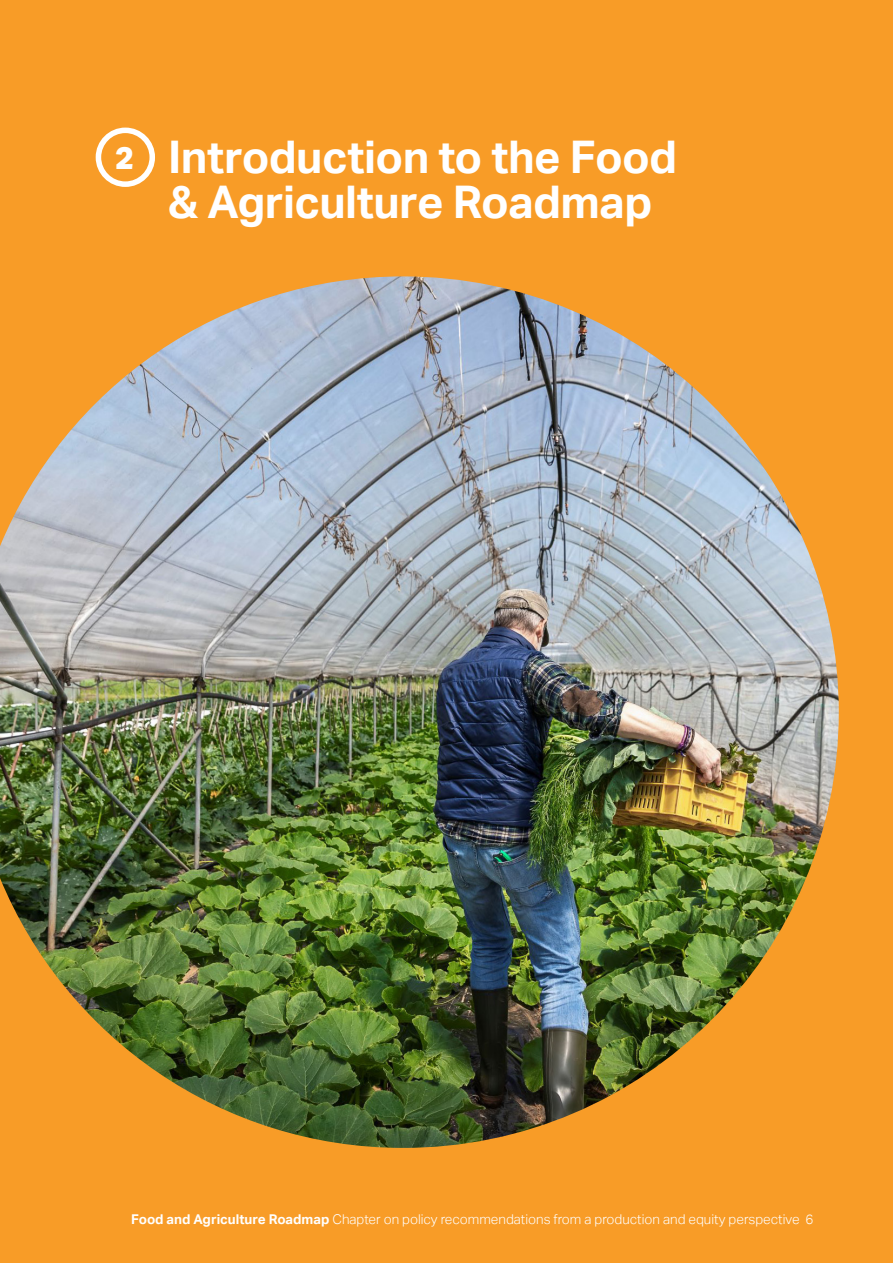
<style>
.page{position:relative;width:893px;height:1263px;background:#f89c27}
.page>*{position:absolute;margin:0;border:0;box-sizing:border-box;transform-origin:0 0}
.SectionTitle{font:700 45px/45px "Aktiv Grotesk";letter-spacing:-.015em;color:#fff}
.SUBTITULO{font:800 31.5px "Aktiv Grotesk";color:#fff}
.t1{font:300 13.5px "Aktiv Grotesk";color:#fff}
.s1{font-weight:700}
</style>
<div class="page">
<img style="left:0;top:276px;width:839px;height:872px">
<div style="left:96px;top:128px;width:59px;height:59px;border:6px solid #fff;border-radius:50%"></div>
<p class="SUBTITULO" style="left:115px;top:139px;width:20px">2</p>
<p class="SectionTitle" style="left:168px;top:135px;width:511px">Introduction to the Food &amp; Agriculture Roadmap</p>
<p class="t1" style="left:131px;top:1211px;width:684px"><span class="s1">Food and Agriculture Roadmap</span> Chapter on policy recommendations from a production and equity perspective 6</p>
<p class="t1" style="left:420px;top:1211px;width:397px"><span class="s1">Food and Agriculture Roadmap</span> Chapter: Equitable Livelihoods 6</p>
</div>
